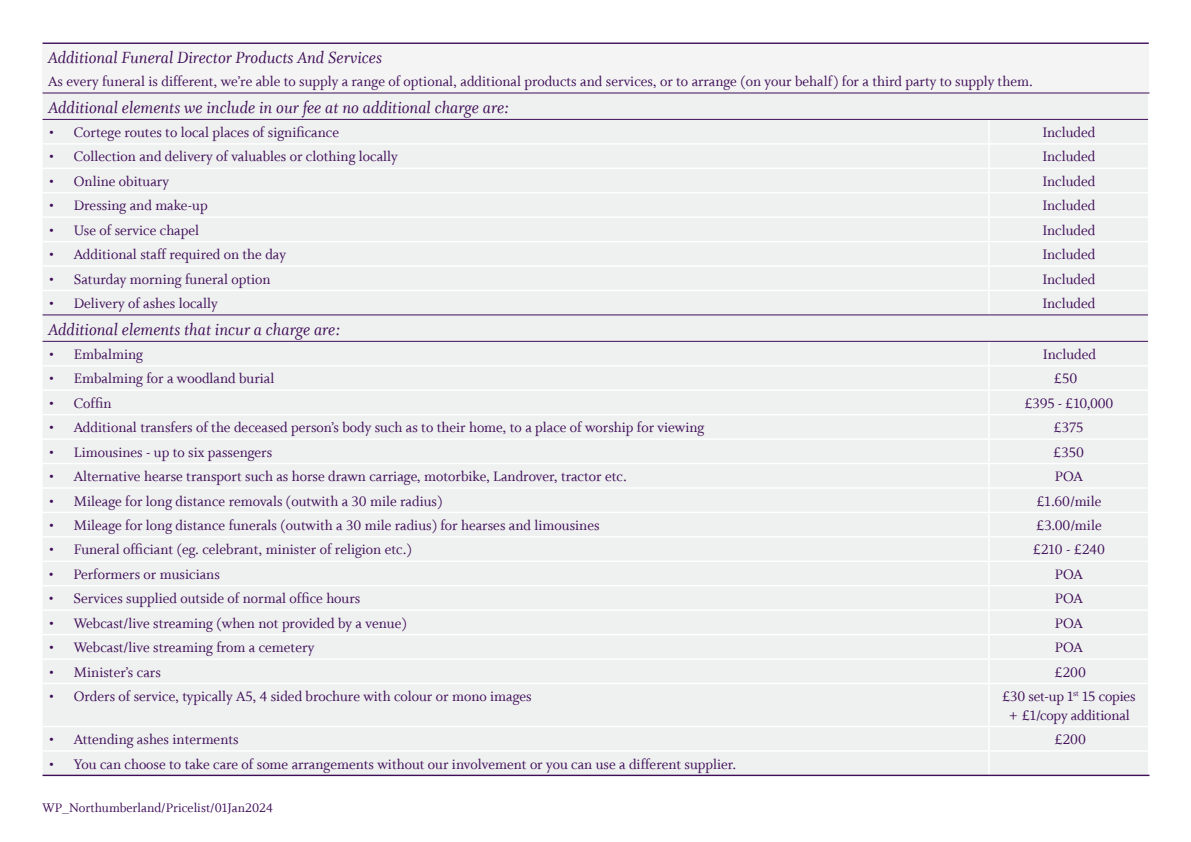
<style>
.page{position:relative;width:1191px;height:842px;background:#fff}
.page>*{position:absolute;margin:0;border:0;box-sizing:border-box;transform-origin:0 0}
.t1{font:18.3px "Whitman Italic LF";color:#3f0e58}
.t2{font:15.5px/18.6px "Whitman Roman LF";color:#3f0e58;text-align:center}
.t3{font:14px "Whitman Roman LF";color:#3f0e58}
</style>
<div class="page">
<div style="left:43px;top:43px;width:1105px;height:50px;background:#f4f4f4"></div>
<div style="left:43px;top:94px;width:1105px;height:681px;background:#eff0f0"></div>
<div style="left:43px;top:611px;width:1105px;height:72px;background:#eff0f0"></div>
<hr style="left:43px;top:143px;width:946px;height:2px;background:#fff">
<hr style="left:989px;top:143px;width:160px;height:2px;background:#fff">
<hr style="left:43px;top:168px;width:946px;height:1px;background:#fff">
<hr style="left:989px;top:168px;width:160px;height:1px;background:#fff">
<hr style="left:43px;top:192px;width:946px;height:1px;background:#fff">
<hr style="left:989px;top:192px;width:160px;height:1px;background:#fff">
<hr style="left:43px;top:216px;width:946px;height:2px;background:#fff">
<hr style="left:989px;top:216px;width:160px;height:2px;background:#fff">
<hr style="left:43px;top:241px;width:946px;height:1px;background:#fff">
<hr style="left:989px;top:241px;width:160px;height:1px;background:#fff">
<hr style="left:43px;top:265px;width:946px;height:2px;background:#fff">
<hr style="left:989px;top:265px;width:160px;height:2px;background:#fff">
<hr style="left:43px;top:290px;width:946px;height:1px;background:#fff">
<hr style="left:989px;top:290px;width:160px;height:1px;background:#fff">
<svg style="left:988px;top:120px;width:1px;height:195px"></svg>
<hr style="left:43px;top:365px;width:946px;height:1px;background:#fff">
<hr style="left:989px;top:365px;width:160px;height:1px;background:#fff">
<hr style="left:43px;top:389px;width:946px;height:2px;background:#fff">
<hr style="left:989px;top:389px;width:160px;height:2px;background:#fff">
<hr style="left:43px;top:414px;width:946px;height:1px;background:#fff">
<hr style="left:989px;top:414px;width:160px;height:1px;background:#fff">
<hr style="left:43px;top:438px;width:946px;height:2px;background:#fff">
<hr style="left:989px;top:438px;width:160px;height:2px;background:#fff">
<hr style="left:43px;top:463px;width:946px;height:1px;background:#fff">
<hr style="left:989px;top:463px;width:160px;height:1px;background:#fff">
<hr style="left:43px;top:487px;width:946px;height:2px;background:#fff">
<hr style="left:989px;top:487px;width:160px;height:2px;background:#fff">
<hr style="left:43px;top:512px;width:946px;height:1px;background:#fff">
<hr style="left:989px;top:512px;width:160px;height:1px;background:#fff">
<hr style="left:43px;top:536px;width:946px;height:1px;background:#fff">
<hr style="left:989px;top:536px;width:160px;height:1px;background:#fff">
<hr style="left:43px;top:585px;width:946px;height:1px;background:#fff">
<hr style="left:989px;top:585px;width:160px;height:1px;background:#fff">
<hr style="left:43px;top:609px;width:946px;height:2px;background:#fff">
<hr style="left:989px;top:609px;width:160px;height:2px;background:#fff">
<hr style="left:43px;top:634px;width:946px;height:1px;background:#fff">
<hr style="left:989px;top:634px;width:160px;height:1px;background:#fff">
<hr style="left:43px;top:658px;width:946px;height:2px;background:#fff">
<hr style="left:989px;top:658px;width:160px;height:2px;background:#fff">
<svg style="left:988px;top:342px;width:1px;height:341px"></svg>
<hr style="left:43px;top:683px;width:946px;height:1px;background:#fff">
<hr style="left:989px;top:683px;width:160px;height:1px;background:#fff">
<hr style="left:988px;top:684px;width:1px;height:42px;background:#fff">
<svg style="left:988px;top:727px;width:1px;height:48px"></svg>
<hr style="left:43px;top:43px;width:946px;height:1px;background:#3f0e58">
<hr style="left:989px;top:43px;width:159px;height:1px;background:#3f0e58">
<hr style="left:43px;top:561px;width:946px;height:1px;background:#fff">
<hr style="left:989px;top:561px;width:160px;height:1px;background:#fff">
<hr style="left:43px;top:726px;width:946px;height:1px;background:#fff">
<hr style="left:989px;top:726px;width:160px;height:1px;background:#fff">
<hr style="left:43px;top:750px;width:946px;height:2px;background:#fff">
<hr style="left:989px;top:750px;width:160px;height:2px;background:#fff">
<hr style="left:43px;top:315px;width:946px;height:1px;background:#3f0e58">
<hr style="left:989px;top:315px;width:159px;height:1px;background:#3f0e58">
<hr style="left:43px;top:341px;width:946px;height:1px;background:#3f0e58">
<hr style="left:989px;top:341px;width:159px;height:1px;background:#3f0e58">
<hr style="left:43px;top:93px;width:946px;height:1px;background:#3f0e58">
<hr style="left:989px;top:93px;width:160px;height:1px;background:#3f0e58">
<hr style="left:43px;top:119px;width:946px;height:1px;background:#3f0e58">
<hr style="left:989px;top:119px;width:159px;height:1px;background:#3f0e58">
<hr style="left:43px;top:775px;width:946px;height:1px;background:#3f0e58">
<hr style="left:989px;top:775px;width:160px;height:1px;background:#3f0e58">
<p class="t1" style="left:48px;top:48px;width:335px">Additional Funeral Director Products And Services</p>
<p class="t2" style="left:48px;top:72px;width:986px">As every funeral is different, we’re able to supply a range of optional, additional products and services, or to arrange (on your behalf) for a third party to supply them.</p>
<p class="t1" style="left:48px;top:97px;width:462px">Additional elements we include in our fee at no additional charge are:</p>
<p class="t2" style="left:48px;top:123px;width:292px">• Cortege routes to local places of significance</p>
<p class="t2" style="left:1042px;top:123px;width:55px">Included</p>
<p class="t2" style="left:48px;top:148px;width:351px">• Collection and delivery of valuables or clothing locally</p>
<p class="t2" style="left:1042px;top:148px;width:55px">Included</p>
<p class="t2" style="left:48px;top:172px;width:122px">• Online obituary</p>
<p class="t2" style="left:1042px;top:172px;width:55px">Included</p>
<p class="t2" style="left:48px;top:197px;width:161px">• Dressing and make-up</p>
<p class="t2" style="left:1042px;top:197px;width:55px">Included</p>
<p class="t2" style="left:48px;top:221px;width:152px">• Use of service chapel</p>
<p class="t2" style="left:1042px;top:221px;width:55px">Included</p>
<p class="t2" style="left:48px;top:245px;width:239px">• Additional staff required on the day</p>
<p class="t2" style="left:1042px;top:245px;width:55px">Included</p>
<p class="t2" style="left:48px;top:270px;width:223px">• Saturday morning funeral option</p>
<p class="t2" style="left:1042px;top:270px;width:55px">Included</p>
<p class="t2" style="left:48px;top:294px;width:171px">• Delivery of ashes locally</p>
<p class="t2" style="left:1042px;top:294px;width:55px">Included</p>
<p class="t1" style="left:48px;top:319px;width:293px">Additional elements that incur a charge are:</p>
<p class="t2" style="left:48px;top:345px;width:96px">• Embalming</p>
<p class="t2" style="left:1042px;top:345px;width:55px">Included</p>
<p class="t2" style="left:48px;top:370px;width:227px">• Embalming for a woodland burial</p>
<p class="t2" style="left:1054px;top:370px;width:25px">£50</p>
<p class="t2" style="left:48px;top:394px;width:64px">• Coffin</p>
<p class="t2" style="left:1024px;top:394px;width:90px">£395 - £10,000</p>
<p class="t2" style="left:48px;top:418px;width:657px">• Additional transfers of the deceased person’s body such as to their home, to a place of worship for viewing</p>
<p class="t2" style="left:1053px;top:418px;width:31px">£375</p>
<p class="t2" style="left:48px;top:443px;width:225px">• Limousines - up to six passengers</p>
<p class="t2" style="left:1053px;top:443px;width:32px">£350</p>
<p class="t2" style="left:48px;top:467px;width:580px">• Alternative hearse transport such as horse drawn carriage, motorbike, Landrover, tractor etc.</p>
<p class="t2" style="left:1055px;top:467px;width:29px">POA</p>
<p class="t2" style="left:48px;top:492px;width:395px">• Mileage for long distance removals (outwith a 30 mile radius)</p>
<p class="t2" style="left:1036px;top:492px;width:67px">£1.60/mile</p>
<p class="t2" style="left:48px;top:516px;width:552px">• Mileage for long distance funerals (outwith a 30 mile radius) for hearses and limousines</p>
<p class="t2" style="left:1036px;top:516px;width:67px">£3.00/mile</p>
<p class="t2" style="left:48px;top:541px;width:365px">• Funeral officiant (eg. celebrant, minister of religion etc.)</p>
<p class="t2" style="left:1032px;top:541px;width:74px">£210 - £240</p>
<p class="t2" style="left:48px;top:565px;width:173px">• Performers or musicians</p>
<p class="t2" style="left:1055px;top:565px;width:29px">POA</p>
<p class="t2" style="left:48px;top:590px;width:314px">• Services supplied outside of normal office hours</p>
<p class="t2" style="left:1055px;top:590px;width:29px">POA</p>
<p class="t2" style="left:48px;top:614px;width:360px">• Webcast/live streaming (when not provided by a venue)</p>
<p class="t2" style="left:1055px;top:614px;width:29px">POA</p>
<p class="t2" style="left:48px;top:638px;width:267px">• Webcast/live streaming from a cemetery</p>
<p class="t2" style="left:1055px;top:638px;width:29px">POA</p>
<p class="t2" style="left:48px;top:663px;width:114px">• Minister’s cars</p>
<p class="t2" style="left:1054px;top:663px;width:33px">£200</p>
<p class="t2" style="left:48px;top:687px;width:485px">• Orders of service, typically A5, 4 sided brochure with colour or mono images</p>
<p class="t2" style="left:1002px;top:687px;width:135px">£30 set-up 1<sup>st</sup> 15 copies + £1/copy additional</p>
<p class="t2" style="left:49px;top:730px;width:192px">• Attending ashes interments</p>
<p class="t2" style="left:1054px;top:730px;width:33px">£200</p>
<p class="t2" style="left:49px;top:755px;width:689px">• You can choose to take care of some arrangements without our involvement or you can use a different supplier.</p>
<p class="t3" style="left:43px;top:800px;width:232px">WP_Northumberland/Pricelist/01Jan2024</p>
</div>
